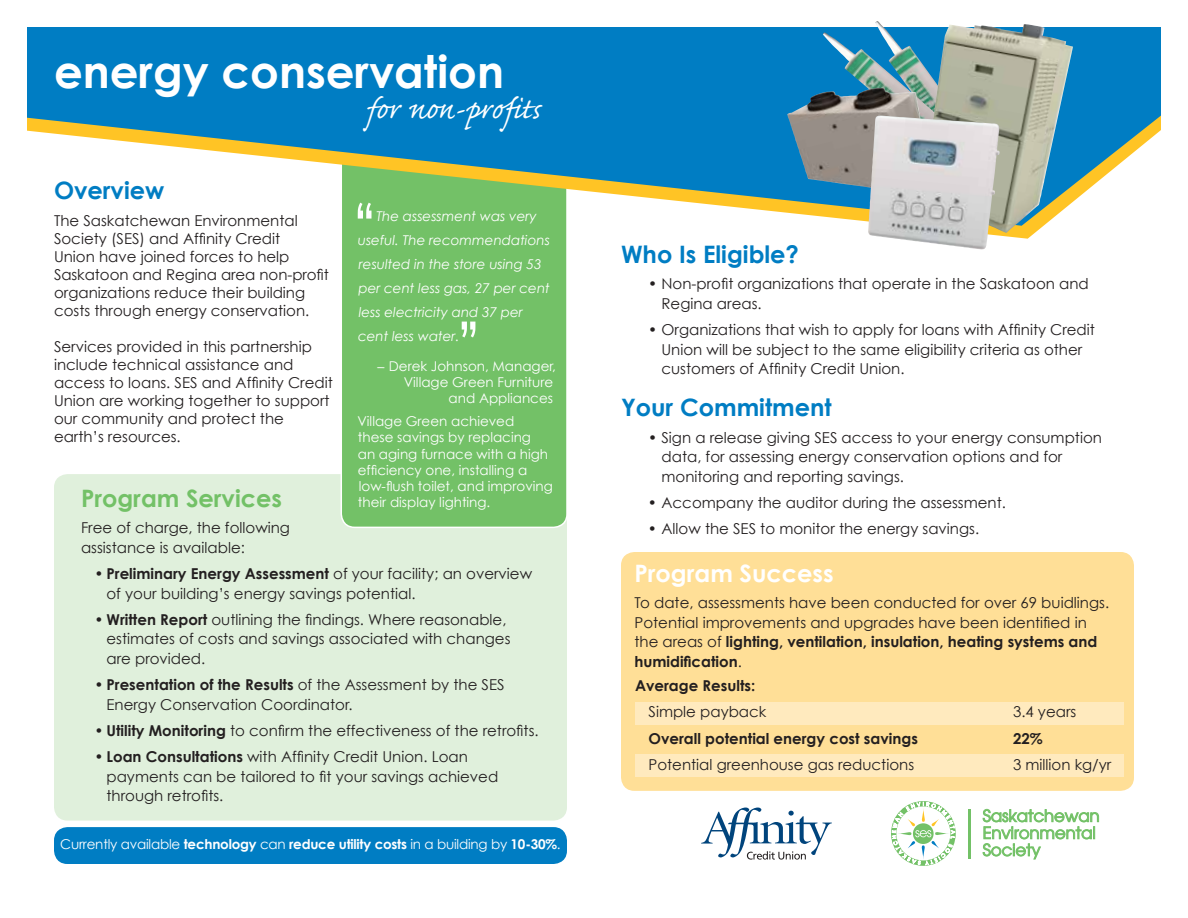
<style>
.page{position:relative;width:1188px;height:918px;background:#fff}
.page>*{position:absolute;margin:0;border:0;box-sizing:border-box;transform-origin:0 0}
.t1{font:700 45px "Century Gothic";color:#fff}
.t2{font:37.5px "Caflisch Script Pro";color:#fff}
.t3{font:700 24px "Century Gothic";color:#007dc3}
.t4{font:700 24px "Century Gothic";color:#73c167}
.t5{font:700 24px "Century Gothic";color:#fff}
.t6{font:16.35px/17.1px "Avant Garde";color:#73c167}
.t7{font:15px/19.5px "Century Gothic";color:#231f20}
.t8{font:700 15px "Century Gothic";color:#231f20}
.t9{font:13.5px/16.2px "Century Gothic";color:#fff;text-align:right}
.t10{font:italic 13.5px/24px "Century Gothic";color:#fff}
.s1{font-family:"Caflisch Script Pro";font-size:19.5px}
.s2{font-weight:700}
</style>
<div class="page">
<div style="left:54px;top:474px;width:513px;height:347px;background:#e0f0dc;border-radius:14px"></div>
<div style="left:341px;top:28px;width:226px;height:499px;background:#73c167;border-radius:14px"></div>
<div style="left:341px;top:27px;width:227px;height:501px;border:2px solid #fff;border-radius:14px"></div>
<svg style="left:27px;top:27px;width:1134px;height:199px;fill:#007dc3"></svg>
<div style="left:621px;top:552px;width:513px;height:239px;background:#ffdf97;border-radius:14px"></div>
<div style="left:635px;top:702px;width:488px;height:22px;background:#ffeabe"></div>
<div style="left:635px;top:754px;width:488px;height:22px;background:#ffeabe"></div>
<div style="left:54px;top:827px;width:513px;height:37px;background:#007dc3;border-radius:14px"></div>
<svg style="left:358px;top:203px;width:14px;height:16px"></svg>
<svg style="left:462px;top:322px;width:13px;height:16px"></svg>
<svg style="left:701px;top:808px;width:131px;height:52px"></svg>
<svg style="left:892px;top:801px;width:63px;height:64px"></svg>
<hr style="left:969px;top:809px;width:2px;height:49px;background:#73c167">
<svg style="left:983px;top:809px;width:116px;height:50px"></svg>
<img style="left:875px;top:21px;width:47px;height:11px">
<img style="left:823px;top:32px;width:99px;height:56px">
<img style="left:922px;top:24px;width:151px;height:209px">
<img style="left:787px;top:88px;width:142px;height:104px">
<img style="left:868px;top:116px;width:132px;height:134px">
<h1 class="t1" style="left:54px;top:43px;width:452px">energy conservation</h1>
<h2 class="t2" style="left:364px;top:89px;width:177px">for non-profits</h2>
<h3 class="t3" style="left:54px;top:176px;width:112px">Overview</h3>
<p class="t7" style="left:54px;top:212px;width:276px;line-height:18px">The Saskatchewan Environmental Society (SES) and Affinity Credit<br>Union have joined forces to help Saskatoon and Regina area non-profit organizations reduce their building costs through energy conservation.</p>
<p class="t7" style="left:54px;top:338px;width:280px;line-height:18px">Services provided in this partnership include technical assistance and access to loans. SES and Affinity Credit Union are working together to support our community and protect the earth’s resources.</p>
<p class="t10" style="left:358px;top:204px;width:194px;text-indent:19px">The assessment was very useful. The recommendations resulted in the store using 53 per cent less gas, 27 per cent less electricity and 37 per cent less water.</p>
<p class="t9" style="left:375px;top:358px;width:182px"><span class="s1">–</span> Derek Johnson, Manager,<br>Village Green Furniture<br>and Appliances</p>
<p class="t9" style="left:357px;top:413px;width:197px;text-align:left">Village Green achieved these savings by replacing<br>an aging furnace with a high efficiency one, installing a low-flush toilet, and improving their display lighting.</p>
<h3 class="t4" style="left:81px;top:483px;width:203px">Program Services</h3>
<p class="t7" style="left:81px;top:518px;width:211px">Free of charge, the following assistance is available:</p>
<p class="t7" style="left:106px;top:564px;width:427px;text-indent:-12px">• <span class="s2">Preliminary Energy Assessment</span> of your facility; an overview of your building’s energy savings potential.</p>
<p class="t7" style="left:106px;top:610px;width:405px;text-indent:-12px">• <span class="s2">Written Report</span> outlining the findings. Where reasonable, estimates of costs and savings associated with changes are provided.</p>
<p class="t7" style="left:107px;top:675px;width:400px;text-indent:-12px">• <span class="s2">Presentation of the Results</span> of the Assessment by the SES<br>Energy Conservation Coordinator.</p>
<p class="t7" style="left:95px;top:721px;width:446px">• <span class="s2">Utility Monitoring</span> to confirm the effectiveness of the retrofits.</p>
<p class="t7" style="left:107px;top:747px;width:393px;text-indent:-12px">• <span class="s2">Loan Consultations</span> with Affinity Credit Union. Loan payments can be tailored to fit your savings achieved through retrofits.</p>
<p class="t9" style="left:60px;top:836px;width:502px">Currently available <span class="s2">technology</span> can <span class="s2">reduce utility costs</span> in a building by <span class="s2">10-30%</span>.</p>
<h3 class="t3" style="left:621px;top:239px;width:180px">Who Is Eligible?</h3>
<p class="t7" style="left:662px;top:274px;width:429px;text-indent:-14px">• Non-profit organizations that operate in the Saskatoon and<br>Regina areas.</p>
<p class="t7" style="left:661px;top:320px;width:435px;text-indent:-13px">• Organizations that wish to apply for loans with Affinity Credit<br>Union will be subject to the same eligibility criteria as other customers of Affinity Credit Union.</p>
<h3 class="t3" style="left:621px;top:393px;width:212px">Your Commitment</h3>
<p class="t7" style="left:661px;top:427px;width:442px;text-indent:-13px">• Sign a release giving SES access to your energy consumption data, for assessing energy conservation options and for monitoring and reporting savings.</p>
<p class="t7" style="left:648px;top:493px;width:360px">• Accompany the auditor during the assessment.</p>
<p class="t7" style="left:648px;top:519px;width:333px">• Allow the SES to monitor the energy savings.</p>
<h3 class="t5" style="left:634px;top:558px;width:201px">Program Success</h3>
<p class="t7" style="left:634px;top:593px;width:476px">To date, assessments have been conducted for over 69 buidlings.<br>Potential improvements and upgrades have been identified in the areas of <span class="s2">lighting, ventilation, insulation, heating systems and humidification</span>.</p>
<p class="t8" style="left:635px;top:676px;width:122px">Average Results:</p>
<p class="t7" style="left:649px;top:702px;width:119px">Simple payback</p>
<p class="t7" style="left:1013px;top:702px;width:65px">3.4 years</p>
<p class="t8" style="left:649px;top:729px;width:271px">Overall potential energy cost savings</p>
<p class="t8" style="left:1013px;top:729px;width:31px">22%</p>
<p class="t7" style="left:649px;top:755px;width:267px">Potential greenhouse gas reductions</p>
<p class="t7" style="left:1013px;top:755px;width:100px">3 million kg/yr</p>
<p class="t6" style="left:983px;top:807px;width:118px">Saskatchewan<br>Environmental</p>
</div>
